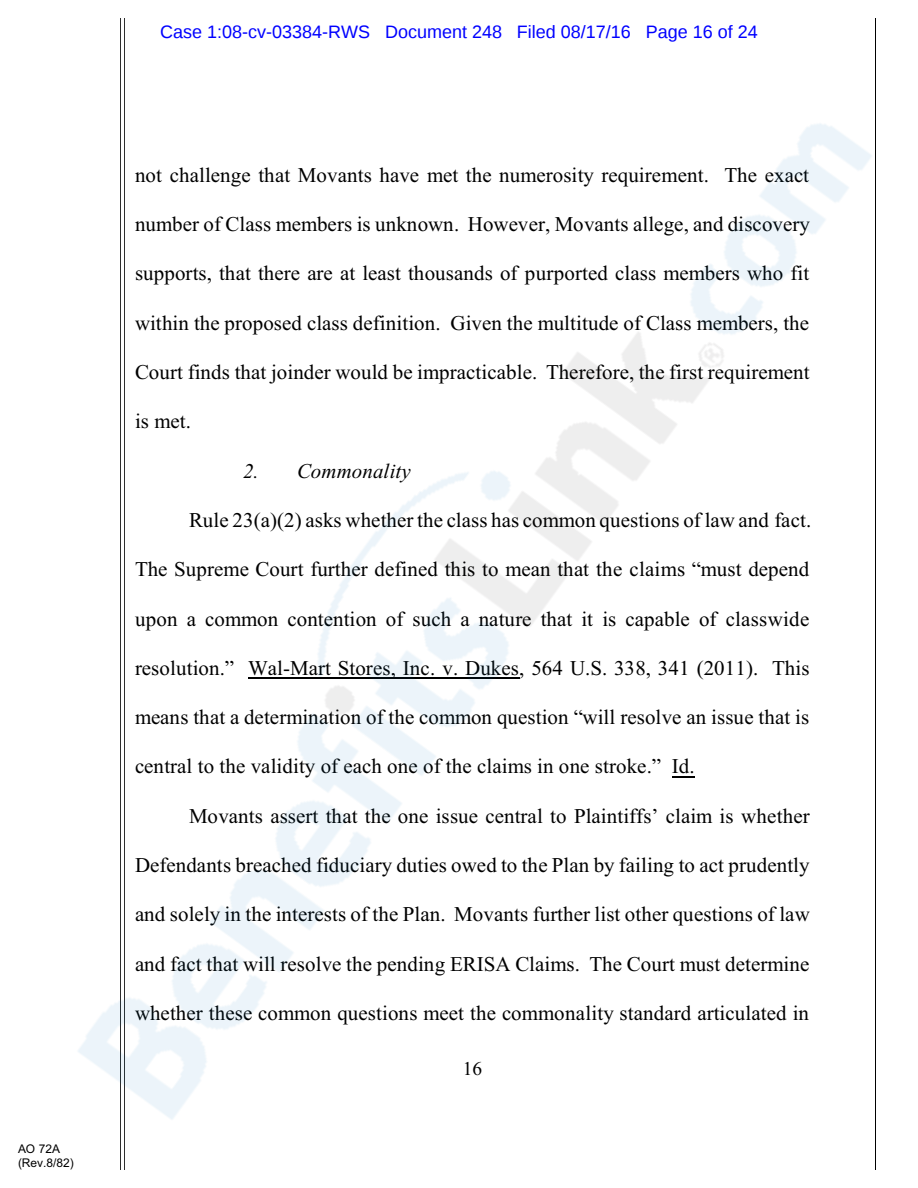
<style>
.page{position:relative;width:918px;height:1188px;background:#fff}
.page>*{position:absolute;margin:0;border:0;box-sizing:border-box;transform-origin:0 0}
.t1{font:21px "Times New Roman";color:#000}
.t2{font:italic 21px "Times New Roman";color:#000}
.t3{font:19.5px "Times New Roman";color:#000}
.t4{font:18px "Liberation Sans";color:#00f}
.t5{font:12px/13.8px "Arial";color:#000}
</style>
<div class="page">
<hr style="left:120px;top:18px;width:1px;height:1152px;background:#2e2e2e">
<hr style="left:124px;top:18px;width:1px;height:1152px;background:#2e2e2e">
<hr style="left:875px;top:18px;width:1px;height:1152px;background:#000">
<img style="left:78px;top:123px;width:794px;height:996px">
<p class="t5" style="left:18px;top:1143px;width:57px">AO 72A (Rev.8/82)</p>
<p class="t4" style="left:160px;top:24px;width:599px">Case 1:08-cv-03384-RWS Document 248 Filed 08/17/16 Page 16 of 24</p>
<p class="t1" style="left:135px;top:167px;width:676px">not challenge that Movants have met the numerosity requirement. The exact</p>
<p class="t1" style="left:135px;top:216px;width:677px">number of Class members is unknown. However, Movants allege, and discovery</p>
<p class="t1" style="left:135px;top:266px;width:676px">supports, that there are at least thousands of purported class members who fit</p>
<p class="t1" style="left:135px;top:315px;width:676px">within the proposed class definition. Given the multitude of Class members, the</p>
<p class="t1" style="left:135px;top:364px;width:676px">Court finds that joinder would be impracticable. Therefore, the first requirement</p>
<p class="t1" style="left:135px;top:414px;width:57px">is met.</p>
<p class="t2" style="left:243px;top:463px;width:169px">2. Commonality</p>
<p class="t1" style="left:189px;top:512px;width:624px">Rule 23(a)(2) asks whether the class has common questions of law and fact.</p>
<p class="t1" style="left:135px;top:562px;width:676px">The Supreme Court further defined this to mean that the claims “must depend</p>
<p class="t1" style="left:135px;top:611px;width:676px">upon a common contention of such a nature that it is capable of classwide</p>
<p class="t1" style="left:135px;top:660px;width:676px">resolution.” Wal-Mart Stores, Inc. v. Dukes, 564 U.S. 338, 341 (2011). This</p>
<p class="t1" style="left:135px;top:710px;width:676px">means that a determination of the common question “will resolve an issue that is</p>
<p class="t1" style="left:135px;top:759px;width:561px">central to the validity of each one of the claims in one stroke.” Id.</p>
<p class="t1" style="left:189px;top:808px;width:622px">Movants assert that the one issue central to Plaintiffs’ claim is whether</p>
<p class="t1" style="left:135px;top:858px;width:676px">Defendants breached fiduciary duties owed to the Plan by failing to act prudently</p>
<p class="t1" style="left:135px;top:907px;width:676px">and solely in the interests of the Plan. Movants further list other questions of law</p>
<p class="t1" style="left:135px;top:956px;width:676px">and fact that will resolve the pending ERISA Claims. The Court must determine</p>
<p class="t1" style="left:135px;top:1006px;width:676px">whether these common questions meet the commonality standard articulated in</p>
<p class="t3" style="left:463px;top:1062px;width:21px">16</p>
</div>
